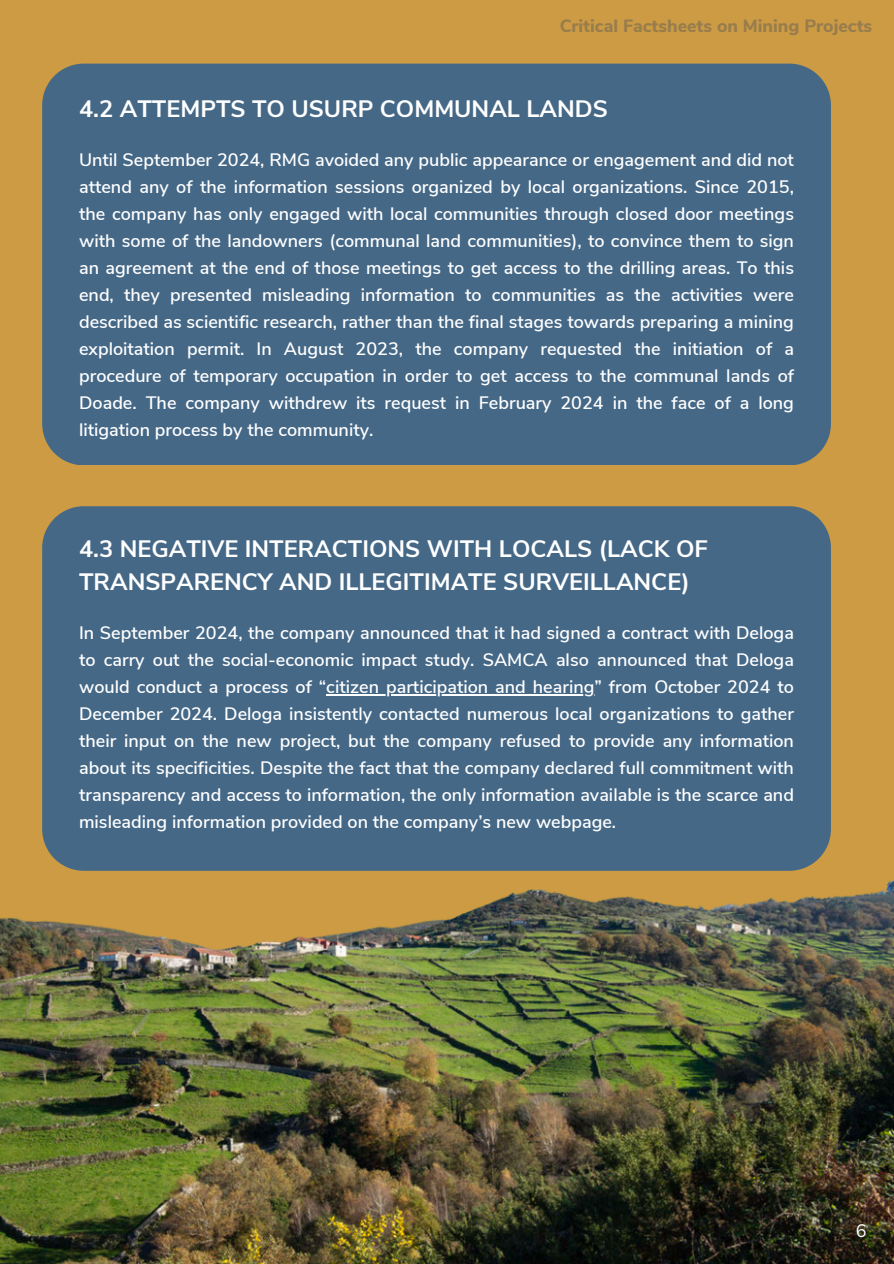
<style>
.page{position:relative;width:894px;height:1264px;background:#fff}
.page>*{position:absolute;margin:0;border:0;box-sizing:border-box;transform-origin:0 0}
.t1{font:700 23.7px/32.7px "Nunito Sans";color:#fff}
.t2{font:600 18px/27px "Nunito Sans";color:#fff;text-align:justify}
.t3{font:18px "Nunito Sans 10 pt";color:#fff}
.t4{font:800 17.7px "Nunito Sans";color:#575757}
</style>
<div class="page">
<div style="left:0;top:0;width:893px;height:1263px;background:#cc9b44"></div>
<div style="left:42px;top:64px;width:788px;height:401px;background:#456887"></div>
<div style="left:42px;top:506px;width:788px;height:187px;background:#456887"></div>
<img style="left:0;top:693px;width:893px;height:570px">
<hr style="left:326px;top:694px;width:268px;height:1px;background:#fff">
<p class="t4" style="left:559px;top:14px;width:314px">Critical Factsheets on Mining Projects</p>
<h1 class="t1" style="left:79px;top:93px;width:530px">4.2 ATTEMPTS TO USURP COMMUNAL LANDS</h1>
<p class="t2" style="left:79px;top:147px;width:716px">Until September 2024, RMG avoided any public appearance or engagement and did not attend any of the information sessions organized by local organizations. Since 2015, the company has only engaged with local communities through closed door meetings with some of the landowners (communal land communities), to convince them to sign an agreement at the end of those meetings to get access to the drilling areas. To this end, they presented misleading information to communities as the activities were described as scientific research, rather than the final stages towards preparing a mining exploitation permit. In August 2023, the company requested the initiation of a procedure of temporary occupation in order to get access to the communal lands of Doade. The company withdrew its request in February 2024 in the face of a long litigation process by the community.</p>
<h1 class="t1" style="left:79px;top:533px;width:630px">4.3 NEGATIVE INTERACTIONS WITH LOCALS (LACK OF<br>TRANSPARENCY AND ILLEGITIMATE SURVEILLANCE)</h1>
<p class="t2" style="left:79px;top:619px;width:716px">In September 2024, the company announced that it had signed a contract with Deloga to carry out the social-economic impact study. SAMCA also announced that Deloga would conduct a process of “citizen participation and hearing” from October 2024 to</p>
<p class="t2" style="left:79px;top:700px;width:716px">December 2024. Deloga insistently contacted numerous local organizations to gather their input on the new project, but the company refused to provide any information about its specificities. Despite the fact that the company declared full commitment with transparency and access to information, the only information available is the scarce and misleading information provided on the company’s new webpage.</p>
<p class="t3" style="left:855px;top:1219px;width:12px">6</p>
</div>
